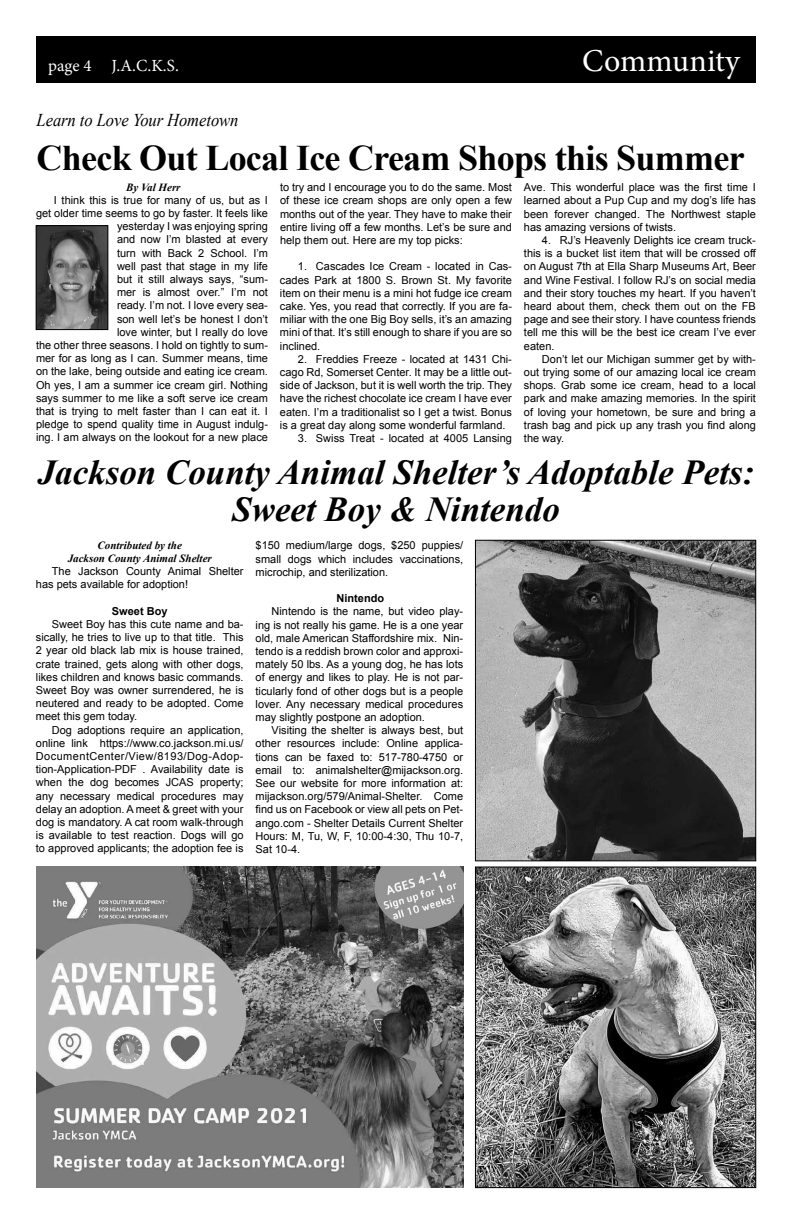
<style>
.page{position:relative;width:792px;height:1224px;background:#fff}
.page>*{position:absolute;margin:0;border:0;box-sizing:border-box;transform-origin:0 0}
.t1{font:700 36px "Times New Roman";letter-spacing:-.02em;color:#000}
.t2{font:italic 700 35px/37px "Times New Roman";color:#000;text-align:center}
.t3{font:32px "Minion Pro";letter-spacing:.005em;color:#fff}
.t4{font:italic 18px "Times New Roman";letter-spacing:-.005em;color:#000;scale:.92 1}
.t5{font:17px "Minion Pro";color:#fff}
.t6{font:11px/13.2px "Arial";color:#000;text-align:justify}
.t7{font:italic 700 11px/13.2px "Times New Roman";color:#000;text-align:center}
.t8{font:700 11px "Arial";color:#000}
</style>
<div class="page">
<div style="left:36px;top:36px;width:720px;height:47px;background:#000"></div>
<img style="left:38px;top:228px;width:68px;height:100px">
<div style="left:36px;top:226px;width:72px;height:104px;border:1px solid #000"></div>
<img style="left:477px;top:542px;width:277px;height:317px">
<div style="left:475px;top:540px;width:281px;height:321px;border:1px solid #000"></div>
<img style="left:477px;top:869px;width:277px;height:317px">
<div style="left:475px;top:867px;width:281px;height:321px;border:1px solid #000"></div>
<img style="left:36px;top:867px;width:427px;height:321px">
<h3 class="t5" style="left:48px;top:54px;width:132px">page 4 J.A.C.K.S.</h3>
<h3 class="t3" style="left:582px;top:39px;width:159px">Community</h3>
<h3 class="t4" style="left:37px;top:108px;width:221px">Learn to Love Your Hometown</h3>
<h1 class="t1" style="left:37px;top:133px;width:710px">Check Out Local Ice Cream Shops this Summer</h1>
<p class="t7" style="left:126px;top:180px;width:56px">By Val Herr</p>
<p class="t6" style="left:36px;top:194px;width:234px;text-align:right">I think this is true for many of us, but as I get older time seems to go by faster. It feels like yesterday I was enjoying spring<br>and now I’m blasted at every<br>turn with Back 2 School. I’m<br>well past that stage in my life<br>but it still always says, “sum-<br>mer is almost over.” I’m not<br>ready. I’m not. I love every sea-<br>son well let’s be honest I don’t<br>love winter, but I really do love<br>the other three seasons. I hold on tightly to sum&shy;mer for as long as I can. Summer means, time on the lake, being outside and eating ice cream.<br>Oh yes, I am a summer ice cream girl. Nothing says summer to me like a soft serve ice cream that is trying to melt faster than I can eat it. I pledge to spend quality time in August indulg&shy;ing. I am always on the lookout for a new place</p>
<p class="t6" style="left:280px;top:181px;width:234px">to try and I encourage you to do the same. Most of these ice cream shops are only open a few months out of the year. They have to make their entire living off a few months. Let’s be sure and help them out. Here are my top picks:</p>
<p class="t6" style="left:280px;top:260px;width:234px;text-indent:18px">1. Cascades Ice Cream - located in Cas&shy;cades Park at 1800 S. Brown St. My favorite item on their menu is a mini hot fudge ice cream cake. Yes, you read that correctly. If you are fa&shy;miliar with the one Big Boy sells, it’s an amazing mini of that. It’s still enough to share if you are so inclined.</p>
<p class="t6" style="left:280px;top:352px;width:234px;text-indent:18px">2. Freddies Freeze - located at 1431 Chi&shy;cago Rd, Somerset Center. It may be a little out&shy;side of Jackson, but it is well worth the trip. They have the richest chocolate ice cream I have ever eaten. I’m a traditionalist so I get a twist. Bonus is a great day along some wonderful farmland.</p>
<p class="t6" style="left:298px;top:432px;width:215px">3. Swiss Treat - located at 4005 Lansing</p>
<p class="t6" style="left:524px;top:181px;width:234px">Ave. This wonderful place was the first time I learned about a Pup Cup and my dog’s life has been forever changed. The Northwest staple has amazing versions of twists.</p>
<p class="t6" style="left:524px;top:234px;width:234px;text-indent:18px">4. RJ’s Heavenly Delights ice cream truck&shy;this is a bucket list item that will be crossed off on August 7th at Ella Sharp Museums Art, Beer and Wine Festival. I follow RJ’s on social media and their story touches my heart. If you haven’t heard about them, check them out on the FB page and see their story. I have countess friends tell me this will be the best ice cream I’ve ever eaten.</p>
<p class="t6" style="left:524px;top:352px;width:233px;text-indent:18px">Don’t let our Michigan summer get by with&shy;out trying some of our amazing local ice cream shops. Grab some ice cream, head to a local park and make amazing memories. In the spirit of loving your hometown, be sure and bring a trash bag and pick up any trash you find along the way.</p>
<h2 class="t2" style="left:38px;top:453px;width:718px">Jackson County Animal Shelter’s Adoptable Pets:<br>Sweet Boy &amp; Nintendo</h2>
<p class="t7" style="left:68px;top:538px;width:146px">Contributed by the<br>Jackson County Animal Shelter</p>
<p class="t6" style="left:36px;top:565px;width:209px;text-indent:16px">The Jackson County Animal Shelter has pets available for adoption!</p>
<p class="t8" style="left:112px;top:604px;width:57px">Sweet Boy</p>
<p class="t6" style="left:36px;top:618px;width:209px;text-indent:16px">Sweet Boy has this cute name and ba&shy;sically, he tries to live up to that title. This 2 year old black lab mix is house trained, crate trained, gets along with other dogs, likes children and knows basic commands.<br>Sweet Boy was owner surrendered, he is neutered and ready to be adopted. Come meet this gem today.</p>
<p class="t6" style="left:36px;top:723px;width:209px;text-indent:16px">Dog adoptions require an application, online link https://www.co.jackson.mi.us/ DocumentCenter/View/8193/Dog-Adop&shy;tion-Application-PDF . Availability date is when the dog becomes JCAS property; any necessary medical procedures may delay an adoption. A meet &amp; greet with your dog is mandatory. A cat room walk-through is available to test reaction. Dogs will go to approved applicants; the adoption fee is</p>
<p class="t6" style="left:256px;top:539px;width:209px">$150 medium/large dogs, $250 puppies/ small dogs which includes vaccinations, microchip, and sterilization.</p>
<p class="t8" style="left:337px;top:591px;width:49px">Nintendo</p>
<p class="t6" style="left:256px;top:605px;width:209px;text-indent:16px">Nintendo is the name, but video play&shy;ing is not really his game. He is a one year old, male American Staffordshire mix. Nin&shy;tendo is a reddish brown color and approxi&shy;mately 50 lbs. As a young dog, he has lots of energy and likes to play. He is not par&shy;ticularly fond of other dogs but is a people lover. Any necessary medical procedures may slightly postpone an adoption.</p>
<p class="t6" style="left:256px;top:724px;width:209px;text-indent:16px">Visiting the shelter is always best, but other resources include: Online applica&shy;tions can be faxed to: 517-780-4750 or email to: animalshelter@mijackson.org.<br>See our website for more information at: mijackson.org/579/Animal-Shelter. Come find us on Facebook or view all pets on Pet&shy;ango.com - Shelter Details Current Shelter Hours: M, Tu, W, F, 10:00-4:30, Thu 10-7, Sat 10-4.</p>
</div>
